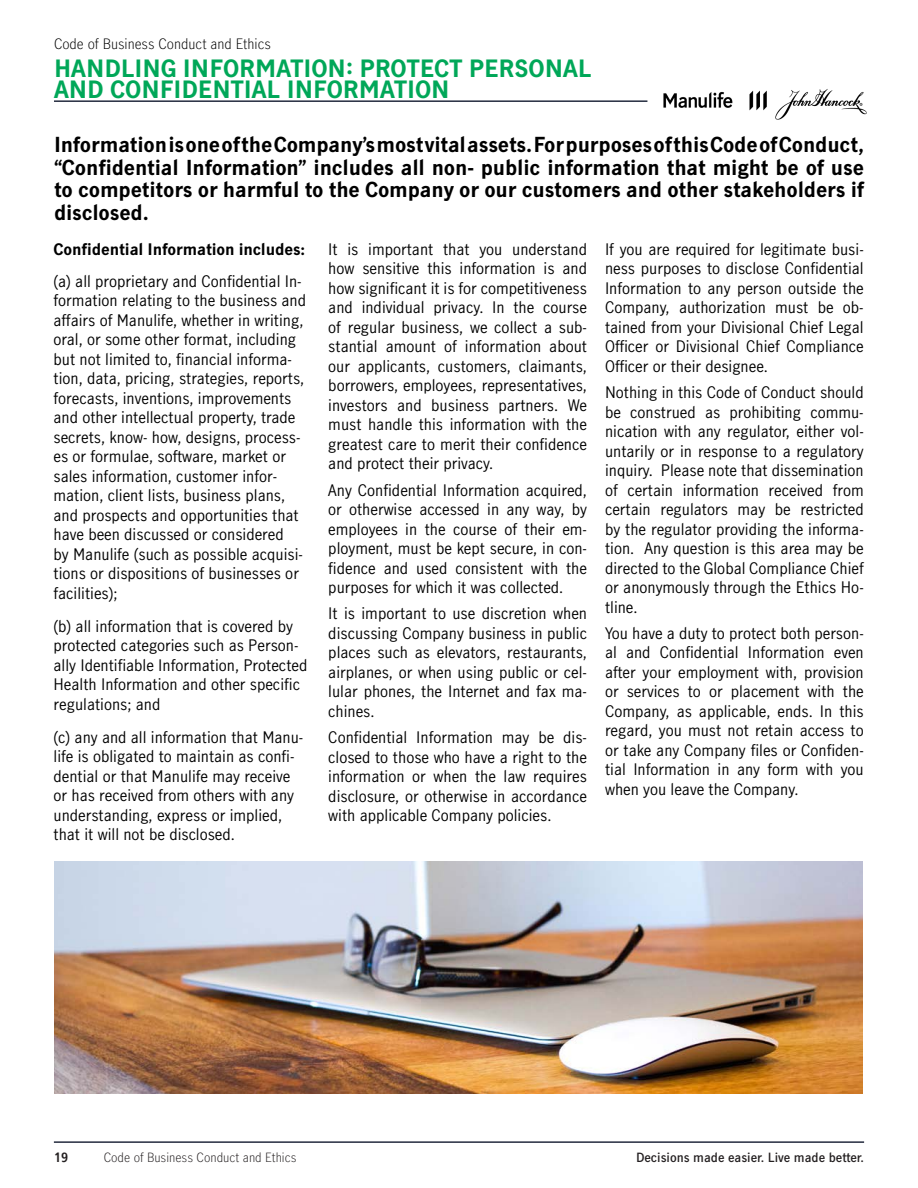
<style>
.page{position:relative;width:918px;height:1188px;background:#fff}
.page>*{position:absolute;margin:0;border:0;box-sizing:border-box;transform-origin:0 0}
.Title_Subheading{font:700 22.5px/21px "Manulife JH Sans";color:#00a758}
.Intro_text{font:700 19.5px/22.5px "Manulife JH Sans";letter-spacing:-.01em;color:#000;text-align:justify}
.Body_of_text{font:15px/19.5px "Manulife JH Sans";color:#000;text-align:justify}
.Body_of_text-2{font:700 15px "Manulife JH Sans";letter-spacing:-.01em;color:#000}
.t1{font:300 13.5px "Manulife JH Sans";color:#000}
.t2{font:700 condensed 13.5px "Frutiger LT";color:#231f20}
.t3{font:600 12px "Manulife JH Sans";color:#231f20}
.t4{font:300 12px "Manulife JH Sans";color:#231f20}
</style>
<div class="page">
<hr style="left:54px;top:100px;width:593px;height:2px;background:#242b3e">
<hr style="left:54px;top:1141px;width:810px;height:2px;background:#242b3e">
<img style="left:663px;top:89px;width:204px;height:31px">
<img style="left:54px;top:861px;width:809px;height:233px">
<p class="t1" style="left:54px;top:34px;width:218px">Code of Business Conduct and Ethics</p>
<p class="Title_Subheading" style="left:54px;top:57px;width:539px">HANDLING INFORMATION: PROTECT PERSONAL<br>AND CONFIDENTIAL INFORMATION</p>
<p class="Intro_text" style="left:54px;top:133px;width:812px">Information is one of the Company’s most vital assets. For purposes of this Code of Conduct, “Confidential Information” includes all non- public information that might be of use to competitors or harmful to the Company or our customers and other stakeholders if disclosed.</p>
<p class="Body_of_text" style="left:328px;top:239px;width:260px">It is important that you understand how sensitive this information is and how significant it is for competitiveness and individual privacy. In the course of regular business, we collect a sub&shy;stantial amount of information about our applicants, customers, claimants, borrowers, employees, representatives, investors and business partners. We must handle this information with the greatest care to merit their confidence and protect their privacy.</p>
<p class="Body_of_text" style="left:328px;top:480px;width:260px">Any Confidential Information acquired, or otherwise accessed in any way, by employees in the course of their em&shy;ployment, must be kept secure, in con&shy;fidence and used consistent with the purposes for which it was collected.</p>
<p class="Body_of_text" style="left:328px;top:603px;width:260px">It is important to use discretion when discussing Company business in public places such as elevators, restaurants, airplanes, or when using public or cel&shy;lular phones, the Internet and fax ma&shy;chines.</p>
<p class="Body_of_text" style="left:328px;top:727px;width:260px">Confidential Information may be dis&shy;closed to those who have a right to the information or when the law requires disclosure, or otherwise in accordance with applicable Company policies.</p>
<p class="Body_of_text-2" style="left:54px;top:238px;width:253px">Confidential Information includes:</p>
<p class="Body_of_text" style="left:605px;top:239px;width:260px">If you are required for legitimate busi&shy;ness purposes to disclose Confidential Information to any person outside the Company, authorization must be ob&shy;tained from your Divisional Chief Legal Officer or Divisional Chief Compliance Officer or their designee.</p>
<p class="Body_of_text" style="left:605px;top:382px;width:260px">Nothing in this Code of Conduct should be construed as prohibiting commu&shy;nication with any regulator, either vol&shy;untarily or in response to a regulatory inquiry. Please note that dissemination of certain information received from certain regulators may be restricted by the regulator providing the informa&shy;tion. Any question is this area may be directed to the Global Compliance Chief or anonymously through the Ethics Ho&shy;tline.</p>
<p class="Body_of_text" style="left:605px;top:623px;width:260px">You have a duty to protect both person&shy;al and Confidential Information even after your employment with, provision or services to or placement with the Company, as applicable, ends. In this regard, you must not retain access to or take any Company files or Confiden&shy;tial Information in any form with you when you leave the Company.</p>
<p class="Body_of_text" style="left:54px;top:271px;width:254px;text-align:left">(a) all proprietary and Confidential In&shy;formation relating to the business and affairs of Manulife, whether in writing, oral, or some other format, including but not limited to, financial informa&shy;tion, data, pricing, strategies, reports, forecasts, inventions, improvements and other intellectual property, trade secrets, know- how, designs, process&shy;es or formulae, software, market or sales information, customer infor&shy;mation, client lists, business plans, and prospects and opportunities that have been discussed or considered<br>by Manulife (such as possible acquisi&shy;tions or dispositions of businesses or facilities);</p>
<p class="Body_of_text" style="left:54px;top:616px;width:255px;text-align:left">(b) all information that is covered by protected categories such as Person&shy;ally Identifiable Information, Protected Health Information and other specific regulations; and</p>
<p class="Body_of_text" style="left:54px;top:727px;width:251px;text-align:left">(c) any and all information that Manu&shy;life is obligated to maintain as confi&shy;dential or that Manulife may receive or has received from others with any understanding, express or implied, that it will not be disclosed.</p>
<p class="t2" style="left:54px;top:1149px;width:16px">19</p>
<p class="t4" style="left:104px;top:1149px;width:194px">Code of Business Conduct and Ethics</p>
<p class="t3" style="left:636px;top:1149px;width:230px">Decisions made easier. Live made better.</p>
</div>
